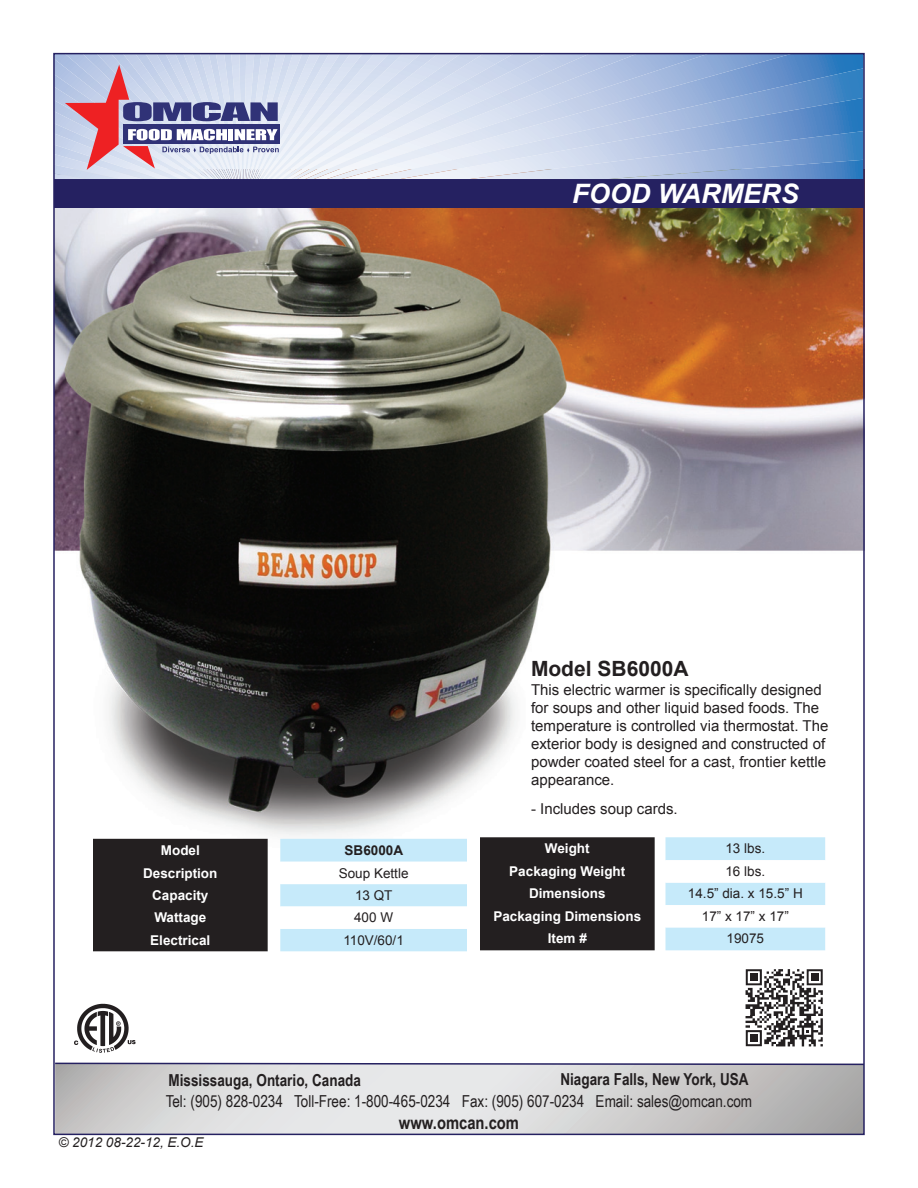
<style>
.page{position:relative;width:918px;height:1188px;background:#fff}
.page>*{position:absolute;margin:0;border:0;box-sizing:border-box;transform-origin:0 0}
.t1{font:italic 700 26.7px "Arial";color:#fff}
.t2{font:700 21px "Arial";color:#231f20}
.t3{font:700 18px "Arial Narrow";color:#231f20}
.t4{font:16.5px "Arial Narrow";color:#231f20}
.t5{font:700 16.5px "Arial Narrow";color:#231f20}
.t6{font:15px/18px "Arial";color:#231f20}
.t7{font:700 13.5px "Arial";color:#fff}
.t8{font:13.5px "Arial";color:#231f20}
.t9{font:italic 13.5px "Arial";color:#231f20}
.t10{font:700 13.5px "Arial";color:#231f20}
</style>
<div class="page">
<img style="left:56px;top:208px;width:806px;height:645px">
<svg style="left:56px;top:1066px;width:806px;height:66px;background:#d3d3d3"></svg>
<div style="left:55px;top:179px;width:809px;height:29px;background:#252161"></div>
<svg style="left:56px;top:56px;width:806px;height:123px;background:#b6c2dd"></svg>
<svg style="left:56px;top:1062px;width:806px;height:4px"></svg>
<div style="left:93px;top:839px;width:175px;height:112px;background:#231f20"></div>
<svg style="left:280px;top:839px;width:187px;height:112px"></svg>
<div style="left:480px;top:837px;width:175px;height:113px;background:#231f20"></div>
<svg style="left:666px;top:837px;width:159px;height:113px"></svg>
<img style="left:74px;top:1003px;width:62px;height:50px">
<svg style="left:745px;top:969px;width:78px;height:78px"></svg>
<p class="t1" style="left:572px;top:176px;width:228px">FOOD WARMERS</p>
<p class="t2" style="left:531px;top:655px;width:159px">Model SB6000A</p>
<p class="t7" style="left:161px;top:841px;width:41px">Model</p>
<p class="t10" style="left:345px;top:841px;width:60px">SB6000A</p>
<p class="t7" style="left:143px;top:864px;width:76px">Description</p>
<p class="t8" style="left:339px;top:864px;width:71px">Soup Kettle</p>
<p class="t7" style="left:152px;top:886px;width:58px">Capacity</p>
<p class="t8" style="left:355px;top:886px;width:39px">13 QT</p>
<p class="t7" style="left:154px;top:909px;width:54px">Wattage</p>
<p class="t8" style="left:354px;top:909px;width:41px">400 W</p>
<p class="t7" style="left:150px;top:931px;width:62px">Electrical</p>
<p class="t8" style="left:343px;top:931px;width:62px">110V/60/1</p>
<p class="t6" style="left:531px;top:681px;width:299px">This electric warmer is specifically designed for soups and other liquid based foods. The temperature is controlled via thermostat. The exterior body is designed and constructed of powder coated steel for a cast, frontier kettle appearance.</p>
<p class="t6" style="left:531px;top:800px;width:148px">- Includes soup cards.</p>
<p class="t7" style="left:545px;top:839px;width:46px">Weight</p>
<p class="t8" style="left:725px;top:840px;width:41px">13 lbs.</p>
<p class="t7" style="left:509px;top:862px;width:118px">Packaging Weight</p>
<p class="t8" style="left:725px;top:862px;width:41px">16 lbs.</p>
<p class="t7" style="left:529px;top:885px;width:78px">Dimensions</p>
<p class="t8" style="left:688px;top:885px;width:116px">14.5” dia. x 15.5” H</p>
<p class="t7" style="left:493px;top:907px;width:149px">Packaging Dimensions</p>
<p class="t8" style="left:702px;top:907px;width:89px">17” x 17” x 17”</p>
<p class="t7" style="left:548px;top:930px;width:41px">Item #</p>
<p class="t8" style="left:727px;top:930px;width:39px">19075</p>
<p class="t5" style="left:168px;top:1068px;width:194px">Mississauga, Ontario, Canada</p>
<p class="t5" style="left:560px;top:1067px;width:190px">Niagara Falls, New York, USA</p>
<p class="t4" style="left:166px;top:1089px;width:588px">Tel: (905) 828-0234 Toll-Free: 1-800-465-0234 Fax: (905) 607-0234 Email: sales@omcan.com</p>
<p class="t3" style="left:399px;top:1109px;width:122px">www.omcan.com</p>
<p class="t9" style="left:59px;top:1134px;width:147px">© 2012 08-22-12, E.O.E</p>
</div>
